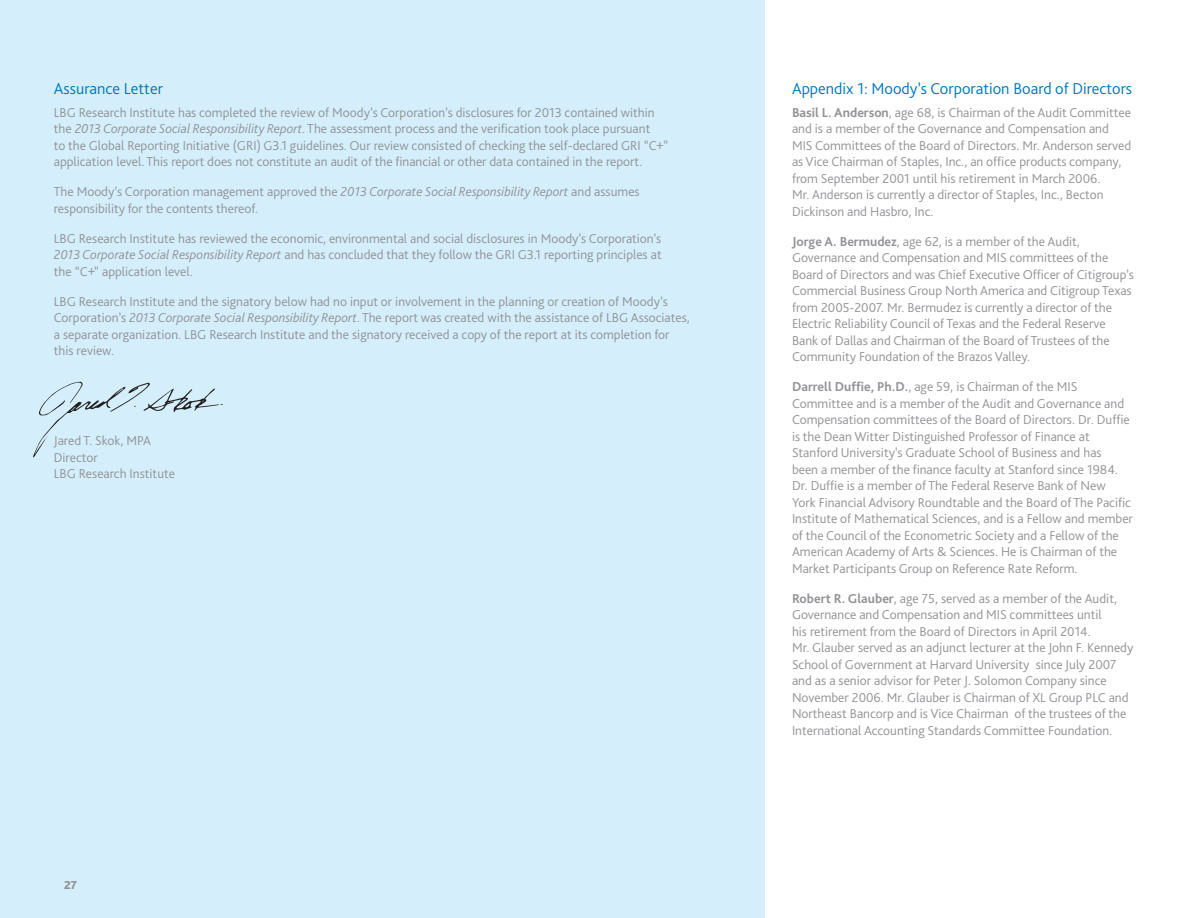
<style>
.page{position:relative;width:1188px;height:918px;background:#fff}
.page>*{position:absolute;margin:0;border:0;box-sizing:border-box;transform-origin:0 0}
.heading_01{font:300 16.5px "Bliss Pro";color:#0077c0}
.body_text{font:300 13.5px/16.5px "Bliss Pro";color:#919295}
.t1{font:800 12px "Bliss Pro";color:#919295}
.s1{font-style:italic}
.s2{font-weight:700}
</style>
<div class="page">
<div style="left:0;top:0;width:765px;height:918px;background:#d4effb"></div>
<svg style="left:33px;top:382px;width:190px;height:75px"></svg>
<p class="heading_01" style="left:54px;top:78px;width:111px">Assurance Letter</p>
<p class="body_text" style="left:54px;top:104px;width:616px">LBG Research Institute has completed the review of Moody’s Corporation’s disclosures for 2013 contained within the <span class="s1">2013 Corporate Social Responsibility Report</span>. The assessment process and the verification took place pursuant<br>to the Global Reporting Initiative (GRI) G3.1 guidelines. Our review consisted of checking the self-declared GRI “C ” application level. This report does not constitute an audit of the financial or other data contained in the report.</p>
<p class="body_text" style="left:54px;top:183px;width:587px">The Moody’s Corporation management approved the <span class="s1">2013 Corporate Social Responsibility Report</span> and assumes responsibility for the contents thereof.</p>
<p class="body_text" style="left:54px;top:230px;width:609px;text-align:justify">LBG Research Institute has reviewed the economic, environmental and social disclosures in Moody’s Corporation’s <span class="s1">2013 Corporate Social Responsibility Report</span> and has concluded that they follow the GRI G3.1 reporting principles at the “C ” application level.</p>
<p class="body_text" style="left:54px;top:293px;width:638px">LBG Research Institute and the signatory below had no input or involvement in the planning or creation of Moody’s Corporation’s <span class="s1">2013 Corporate Social Responsibility Report</span>. The report was created with the assistance of LBG Associates, a separate organization. LBG Research Institute and the signatory received a copy of the report at its completion for this review.</p>
<p class="body_text" style="left:657px;top:135px;width:9px">+</p>
<p class="body_text" style="left:95px;top:281px;width:9px;rotate:-180deg">+</p>
<p class="body_text" style="left:54px;top:432px;width:123px">Jared T. Skok, MPA<br>Director<br>LBG Research Institute</p>
<p class="t1" style="left:64px;top:877px;width:14px">27</p>
<p class="heading_01" style="left:792px;top:78px;width:342px">Appendix 1: Moody’s Corporation Board of Directors</p>
<p class="body_text" style="left:792px;top:104px;width:341px"><span class="s2">Basil L. Anderson</span>, age 68, is Chairman of the Audit Committee and is a member of the Governance and Compensation and MIS Committees of the Board of Directors. Mr. Anderson served as Vice Chairman of Staples, Inc., an office products company, from September 2001 until his retirement in March 2006.<br>Mr. Anderson is currently a director of Staples, Inc., Becton Dickinson and Hasbro, Inc.</p>
<p class="body_text" style="left:792px;top:233px;width:344px"><span class="s2">Jorge A. Bermudez</span>, age 62, is a member of the Audit, Governance and Compensation and MIS committees of the Board of Directors and was Chief Executive Officer of Citigroup’s Commercial Business Group North America and Citigroup Texas from 2005-2007. Mr. Bermudez is currently a director of the Electric Reliability Council of Texas and the Federal Reserve Bank of Dallas and Chairman of the Board of Trustees of the Community Foundation of the Brazos Valley.</p>
<p class="body_text" style="left:792px;top:378px;width:342px"><span class="s2">Darrell Duffie, Ph.D.</span>, age 59, is Chairman of the MIS Committee and is a member of the Audit and Governance and Compensation committees of the Board of Directors. Dr. Duffie is the Dean Witter Distinguished Professor of Finance at Stanford University’s Graduate School of Business and has<br>been a member of the finance faculty at Stanford since 1984.<br>Dr. Duffie is a member of The Federal Reserve Bank of New<br>York Financial Advisory Roundtable and the Board of The Pacific Institute of Mathematical Sciences, and is a Fellow and member of the Council of the Econometric Society and a Fellow of the American Academy of Arts &amp; Sciences. He is Chairman of the Market Participants Group on Reference Rate Reform.</p>
<p class="body_text" style="left:792px;top:590px;width:343px"><span class="s2">Robert R. Glauber</span>, age 75, served as a member of the Audit, Governance and Compensation and MIS committees until<br>his retirement from the Board of Directors in April 2014.<br>Mr. Glauber served as an adjunct lecturer at the John F. Kennedy School of Government at Harvard University since July 2007 and as a senior advisor for Peter J. Solomon Company since November 2006. Mr. Glauber is Chairman of XL Group PLC and Northeast Bancorp and is Vice Chairman of the trustees of the International Accounting Standards Committee Foundation.</p>
</div>
